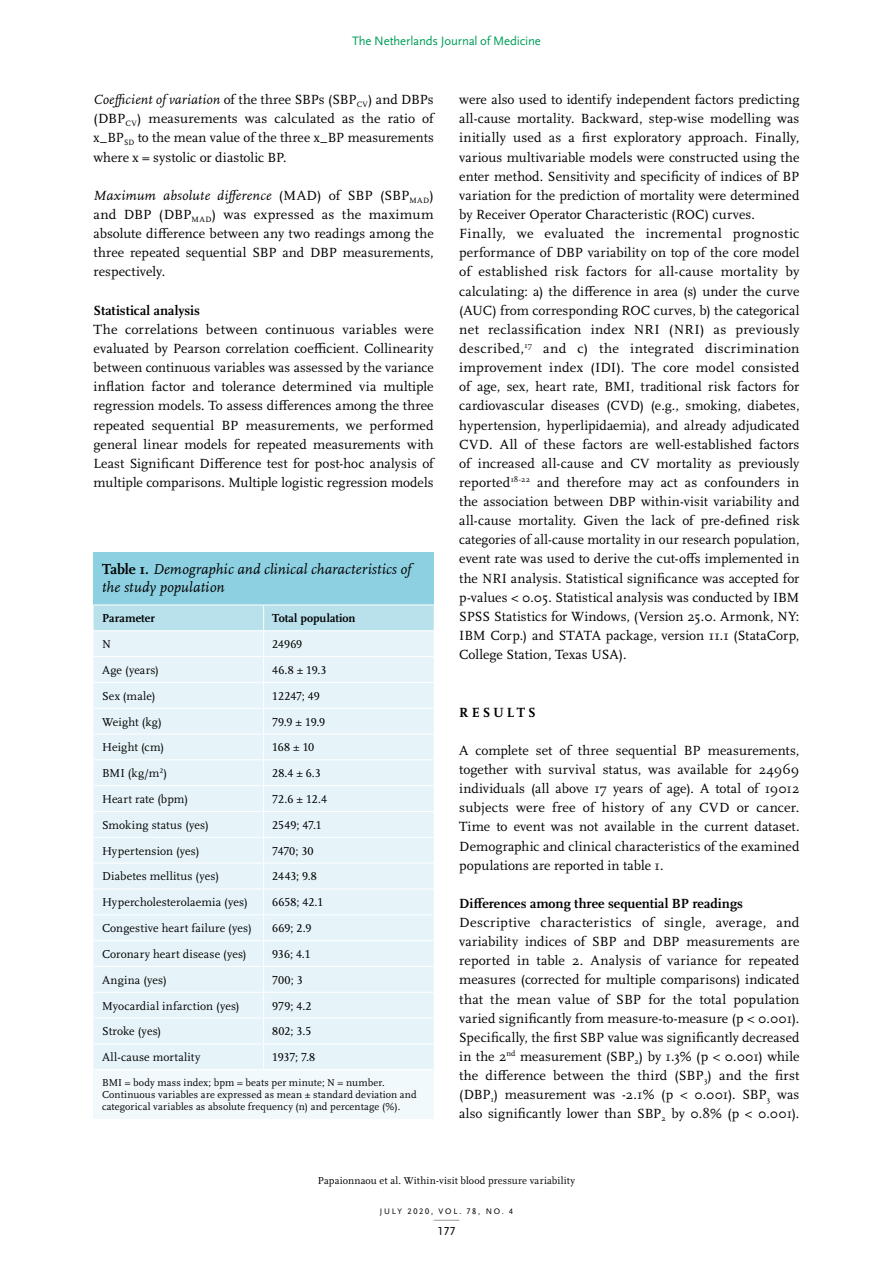
<style>
.page{position:relative;width:893px;height:1263px;background:#fff}
.page>*{position:absolute;margin:0;border:0;box-sizing:border-box;transform-origin:0 0}
.tabel-caption{font:italic 15px/18px "Scala Pro";letter-spacing:.01em;color:#000}
.brood_grep{font:13.8px/19.2px "Scala Pro";color:#000;text-align:justify}
.tussenkop_2{font:700 13.8px "Scala Pro";letter-spacing:.005em;color:#000}
.tussenkop_1{font:700 13.8px "Scala Pro";letter-spacing:.215em;color:#000}
.t1{font:12.75px "Scala Sans Pro";letter-spacing:-.01em;color:#009e59}
.tabel-brood{font:12px "Scala Pro";letter-spacing:.005em;color:#000}
.tabel-bold{font:700 12px "Scala Pro";letter-spacing:.01em;color:#000}
.t2{font:12px "Scala Sans Pro";color:#000}
.tabel_figuur-noot{font:10.5px/12px "Scala Pro";letter-spacing:.015em;color:#000}
.runningtitle{font:10.5px "Scala Pro";letter-spacing:.01em;color:#000}
.t3{font:8.4px "Scala Sans Pro";letter-spacing:.21em;color:#000}
.s1{font-style:italic}
.s2{font-weight:700;font-style:normal}
</style>
<div class="page">
<svg style="left:434px;top:1220px;width:25px;height:1px"></svg>
<div style="left:94px;top:552px;width:340px;height:53px;background:#8cd0e1"></div>
<div style="left:94px;top:1070px;width:340px;height:48px;background:#f2f9fc"></div>
<svg style="left:94px;top:605px;width:340px;height:464px;background:#e4f3f8"></svg>
<hr style="left:94px;top:604px;width:170px;height:1px;background:#fff">
<hr style="left:264px;top:604px;width:170px;height:1px;background:#fff">
<p class="t1" style="left:352px;top:34px;width:190px">The Netherlands Journal of Medicine</p>
<p class="brood_grep" style="left:94px;top:90px;width:343px;text-align:left"><span class="s1">Coefficient of variation</span> of the three SBPs (SBP<sub>CV</sub>) and DBPs (DBP<sub>CV</sub>) measurements was calculated as the ratio of x_BP<sub>SD</sub> to the mean value of the three x_BP measurements where x = systolic or diastolic BP.</p>
<p class="brood_grep" style="left:94px;top:186px;width:342px"><span class="s1">Maximum absolute difference</span> (MAD) of SBP (SBP<sub>MAD</sub>) and DBP (DBP<sub>MAD</sub>) was expressed as the maximum absolute difference between any two readings among the three repeated sequential SBP and DBP measurements, respectively.</p>
<p class="tussenkop_2" style="left:94px;top:302px;width:108px">Statistical analysis</p>
<p class="brood_grep" style="left:94px;top:320px;width:343px;text-align:left">The correlations between continuous variables were evaluated by Pearson correlation coefficient. Collinearity between continuous variables was assessed by the variance inflation factor and tolerance determined via multiple regression models. To assess differences among the three repeated sequential BP measurements, we performed general linear models for repeated measurements with Least Significant Difference test for post-hoc analysis of multiple comparisons. Multiple logistic regression models</p>
<p class="tabel-caption" style="left:102px;top:560px;width:310px"><span class="s2">Table 1.</span> Demographic and clinical characteristics of the study population</p>
<p class="tabel-bold" style="left:102px;top:611px;width:55px">Parameter</p>
<p class="tabel-bold" style="left:272px;top:611px;width:85px">Total population</p>
<p class="tabel-brood" style="left:102px;top:637px;width:10px">N</p>
<p class="tabel-brood" style="left:272px;top:637px;width:32px">24969</p>
<p class="tabel-brood" style="left:102px;top:663px;width:58px">Age (years)</p>
<p class="tabel-brood" style="left:272px;top:663px;width:56px">46.8 ± 19.3</p>
<p class="tabel-brood" style="left:102px;top:689px;width:55px">Sex (male)</p>
<p class="tabel-brood" style="left:272px;top:689px;width:49px">12247; 49</p>
<p class="tabel-brood" style="left:102px;top:715px;width:61px">Weight (kg)</p>
<p class="tabel-brood" style="left:272px;top:715px;width:55px">79.9 ± 19.9</p>
<p class="tabel-brood" style="left:102px;top:740px;width:64px">Height (cm)</p>
<p class="tabel-brood" style="left:272px;top:740px;width:44px">168 ± 10</p>
<p class="tabel-brood" style="left:102px;top:766px;width:66px">BMI (kg/m<sup>2</sup>)</p>
<p class="tabel-brood" style="left:272px;top:766px;width:50px">28.4 ± 6.3</p>
<p class="tabel-brood" style="left:102px;top:792px;width:88px">Heart rate (bpm)</p>
<p class="tabel-brood" style="left:272px;top:792px;width:56px">72.6 ± 12.4</p>
<p class="tabel-brood" style="left:102px;top:818px;width:108px">Smoking status (yes)</p>
<p class="tabel-brood" style="left:272px;top:818px;width:51px">2549; 47.1</p>
<p class="tabel-brood" style="left:102px;top:844px;width:99px">Hypertension (yes)</p>
<p class="tabel-brood" style="left:272px;top:844px;width:43px">7470; 30</p>
<p class="tabel-brood" style="left:102px;top:870px;width:118px">Diabetes mellitus (yes)</p>
<p class="tabel-brood" style="left:272px;top:870px;width:46px">2443; 9.8</p>
<p class="tabel-brood" style="left:102px;top:895px;width:147px">Hypercholesterolaemia (yes)</p>
<p class="tabel-brood" style="left:272px;top:895px;width:53px">6658; 42.1</p>
<p class="tabel-brood" style="left:102px;top:921px;width:151px">Congestive heart failure (yes)</p>
<p class="tabel-brood" style="left:272px;top:921px;width:41px">669; 2.9</p>
<p class="tabel-brood" style="left:102px;top:947px;width:146px">Coronary heart disease (yes)</p>
<p class="tabel-brood" style="left:272px;top:947px;width:40px">936; 4.1</p>
<p class="tabel-brood" style="left:102px;top:973px;width:66px">Angina (yes)</p>
<p class="tabel-brood" style="left:272px;top:973px;width:32px">700; 3</p>
<p class="tabel-brood" style="left:102px;top:999px;width:139px">Myocardial infarction (yes)</p>
<p class="tabel-brood" style="left:272px;top:999px;width:41px">979; 4.2</p>
<p class="tabel-brood" style="left:102px;top:1024px;width:61px">Stroke (yes)</p>
<p class="tabel-brood" style="left:272px;top:1024px;width:41px">802; 3.5</p>
<p class="tabel-brood" style="left:102px;top:1050px;width:100px">All-cause mortality</p>
<p class="tabel-brood" style="left:272px;top:1050px;width:45px">1937; 7.8</p>
<p class="tabel_figuur-noot" style="left:102px;top:1076px;width:316px">BMI = body mass index; bpm = beats per minute; N = number.<br>Continuous variables are expressed as mean ± standard deviation and categorical variables as absolute frequency (n) and percentage (%).</p>
<p class="brood_grep" style="left:459px;top:90px;width:342px">were also used to identify independent factors predicting all-cause mortality. Backward, step-wise modelling was initially used as a first exploratory approach. Finally, various multivariable models were constructed using the enter method. Sensitivity and specificity of indices of BP variation for the prediction of mortality were determined by Receiver Operator Characteristic (ROC) curves.</p>
<p class="brood_grep" style="left:459px;top:224px;width:342px">Finally, we evaluated the incremental prognostic performance of DBP variability on top of the core model of established risk factors for all-cause mortality by calculating: a) the difference in area (s) under the curve (AUC) from corresponding ROC curves, b) the categorical net reclassification index NRI (NRI) as previously described,<sup>17</sup> and c) the integrated discrimination improvement index (IDI). The core model consisted of age, sex, heart rate, BMI, traditional risk factors for cardiovascular diseases (CVD) (e.g., smoking, diabetes, hypertension, hyperlipidaemia), and already adjudicated CVD. All of these factors are well-established factors of increased all-cause and CV mortality as previously reported<sup>18-22</sup> and therefore may act as confounders in the association between DBP within-visit variability and all-cause mortality. Given the lack of pre-defined risk categories of all-cause mortality in our research population, event rate was used to derive the cut-offs implemented in the NRI analysis. Statistical significance was accepted for p-values &lt; 0.05. Statistical analysis was conducted by IBM SPSS Statistics for Windows, (Version 25.0. Armonk, NY:<br>IBM Corp.) and STATA package, version 11.1 (StataCorp, College Station, Texas USA).</p>
<p class="tussenkop_1" style="left:459px;top:704px;width:78px">RESULTS</p>
<p class="brood_grep" style="left:459px;top:741px;width:342px">A complete set of three sequential BP measurements, together with survival status, was available for 24969 individuals (all above 17 years of age). A total of 19012 subjects were free of history of any CVD or cancer.<br>Time to event was not available in the current dataset.<br>Demographic and clinical characteristics of the examined populations are reported in table 1.</p>
<p class="tussenkop_2" style="left:459px;top:895px;width:285px">Differences among three sequential BP readings</p>
<p class="brood_grep" style="left:459px;top:913px;width:342px">Descriptive characteristics of single, average, and variability indices of SBP and DBP measurements are reported in table 2. Analysis of variance for repeated measures (corrected for multiple comparisons) indicated that the mean value of SBP for the total population varied significantly from measure-to-measure (p &lt; 0.001).<br>Specifically, the first SBP value was significantly decreased in the 2<sup>nd</sup> measurement (SBP<sub>2</sub>) by 1.3% (p &lt; 0.001) while the difference between the third (SBP<sub>3</sub>) and the first (DBP<sub>1</sub>) measurement was -2.1% (p &lt; 0.001). SBP<sub>3</sub> was also significantly lower than SBP<sub>2</sub> by 0.8% (p &lt; 0.001).</p>
<p class="runningtitle" style="left:318px;top:1174px;width:259px">Papaionnaou et al. Within-visit blood pressure variability</p>
<p class="t3" style="left:380px;top:1206px;width:135px">JULY 2020, VOL. 78, NO. 4</p>
<p class="t2" style="left:437px;top:1224px;width:19px">177</p>
</div>
